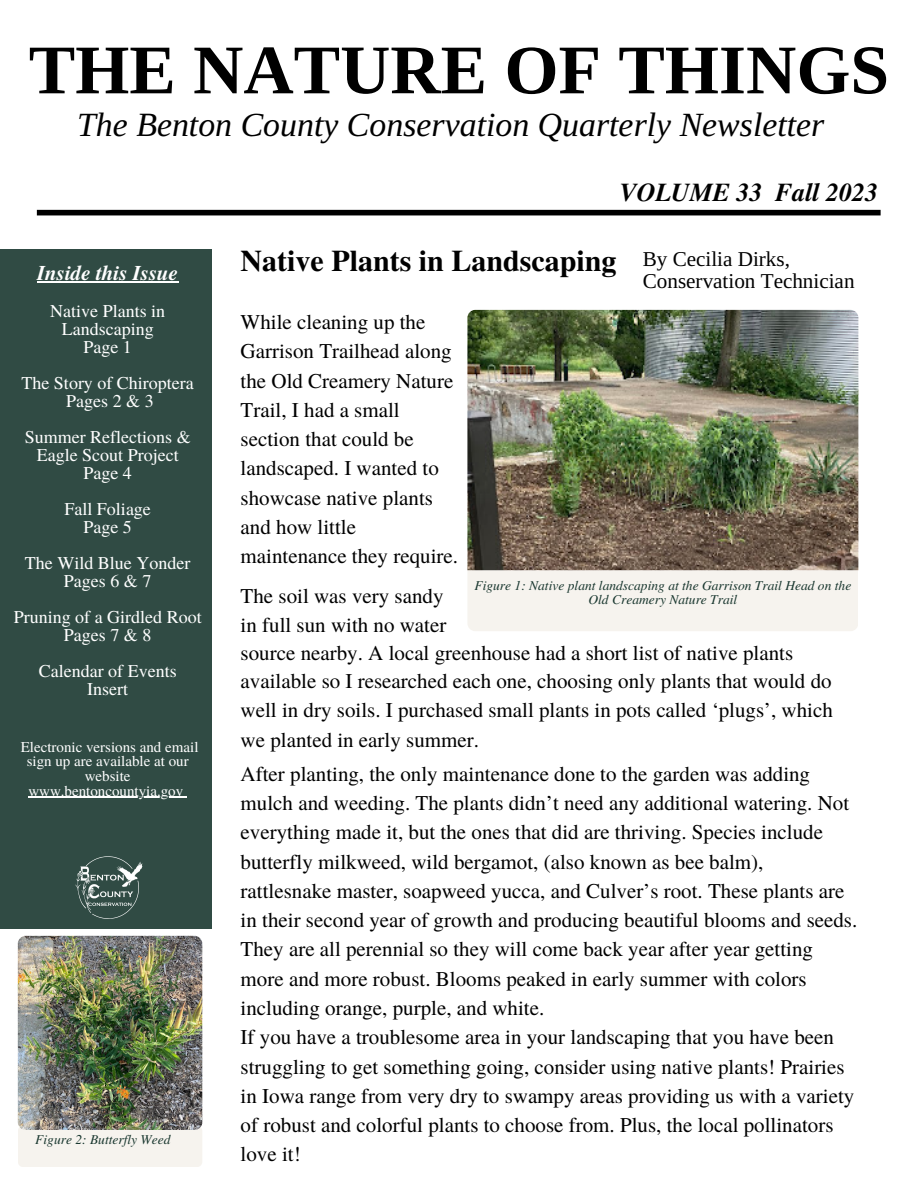
<style>
.page{position:relative;width:918px;height:1188px;background:#fff}
.page>*{position:absolute;margin:0;border:0;box-sizing:border-box;transform-origin:0 0}
.t1{font:700 69.6px "Libra Serif Modern";color:#000}
.t2{font:italic 33.9px "Libra Serif Modern";color:#000}
.t3{font:700 30px "Te X Gyre Termes";color:#000}
.t4{font:italic 700 25.8px "Te X Gyre Termes";color:#000}
.t5{font:21.15px "Libra Serif Modern";color:#000}
.t6{font:21px/29.2px "Te X Gyre Termes";color:#000}
.t7{font:italic 700 21px "Te X Gyre Termes";color:#fff}
.t8{font:18px/18px "Te X Gyre Termes";color:#fff;text-align:center}
.t9{font:15px/14.7px "Te X Gyre Termes";color:#fff;text-align:center}
.t10{font:italic 13.5px/13.5px "Te X Gyre Termes";color:#19372f;text-align:center}
</style>
<div class="page">
<div style="left:37px;top:210px;width:844px;height:5px;background:#000"></div>
<div style="left:0;top:249px;width:212px;height:680px;background:#304b44"></div>
<img style="left:75px;top:856px;width:68px;height:63px">
<div style="left:467px;top:570px;width:391px;height:61px;background:#f6f3ee"></div>
<img style="left:467px;top:310px;width:391px;height:260px">
<hr style="left:37px;top:281px;width:141px;height:1px;background:#fff">
<hr style="left:28px;top:797px;width:155px;height:1px;background:#fff">
<div style="left:18px;top:1126px;width:184px;height:41px;background:#f6f3ee"></div>
<img style="left:18px;top:936px;width:184px;height:194px;border-radius:8px">
<p class="t1" style="left:29px;top:30px;width:862px">THE NATURE OF THINGS</p>
<p class="t2" style="left:77px;top:106px;width:749px">The Benton County Conservation Quarterly Newsletter</p>
<p class="t7" style="left:37px;top:257px;width:143px">Inside this Issue</p>
<p class="t8" style="left:50px;top:301px;width:117px">Native Plants in<br>Landscaping</p>
<p class="t8" style="left:83px;top:337px;width:50px">Page 1</p>
<p class="t8" style="left:21px;top:373px;width:174px">The Story of Chiroptera</p>
<p class="t8" style="left:66px;top:391px;width:89px">Pages 2 &amp; 3</p>
<p class="t8" style="left:25px;top:427px;width:167px">Summer Reflections &amp;<br>Eagle Scout Project</p>
<p class="t8" style="left:83px;top:463px;width:50px">Page 4</p>
<p class="t8" style="left:64px;top:499px;width:88px">Fall Foliage</p>
<p class="t8" style="left:83px;top:517px;width:50px">Page 5</p>
<p class="t8" style="left:25px;top:553px;width:167px">The Wild Blue Yonder<br>Pages 6 &amp; 7</p>
<p class="t8" style="left:14px;top:607px;width:189px">Pruning of a Girdled Root</p>
<p class="t8" style="left:64px;top:625px;width:89px">Pages 7 &amp; 8</p>
<p class="t8" style="left:39px;top:661px;width:139px">Calendar of Events</p>
<p class="t8" style="left:87px;top:679px;width:42px">Insert</p>
<p class="t9" style="left:21px;top:739px;width:179px">Electronic versions and email sign up are available at our website www.bentoncountyia.gov</p>
<p class="t10" style="left:35px;top:1131px;width:137px">Figure 2: Butterfly Weed</p>
<p class="t4" style="left:619px;top:173px;width:260px">VOLUME 33 Fall 2023</p>
<p class="t3" style="left:241px;top:237px;width:377px">Native Plants in Landscaping</p>
<p class="t5" style="left:643px;top:248px;width:149px">By Cecilia Dirks,</p>
<p class="t5" style="left:643px;top:270px;width:213px">Conservation Technician</p>
<p class="t6" style="left:241px;top:306px;width:219px">While cleaning up the<br>Garrison Trailhead along the Old Creamery Nature<br>Trail, I had a small section that could be landscaped. I wanted to showcase native plants and how little maintenance they require.</p>
<p class="t6" style="left:241px;top:580px;width:207px">The soil was very sandy in full sun with no water</p>
<p class="t10" style="left:474px;top:578px;width:378px">Figure 1: Native plant landscaping at the Garrison Trail Head on the<br>Old Creamery Nature Trail</p>
<p class="t6" style="left:241px;top:637px;width:554px">source nearby. A local greenhouse had a short list of native plants</p>
<p class="t6" style="left:241px;top:665px;width:594px;text-align:justify">available so I researched each one, choosing only plants that would do well in dry soils. I purchased small plants in pots called ‘plugs’, which we planted in early summer.</p>
<p class="t6" style="left:241px;top:758px;width:618px">After planting, the only maintenance done to the garden was adding mulch and weeding. The plants didn’t need any additional watering. Not everything made it, but the ones that did are thriving. Species include butterfly milkweed, wild bergamot, (also known as bee balm), rattlesnake master, soapweed yucca, and Culver’s root. These plants are in their second year of growth and producing beautiful blooms and seeds.<br>They are all perennial so they will come back year after year getting more and more robust. Blooms peaked in early summer with colors including orange, purple, and white.</p>
<p class="t6" style="left:241px;top:1022px;width:615px">If you have a troublesome area in your landscaping that you have been struggling to get something going, consider using native plants! Prairies in Iowa range from very dry to swampy areas providing us with a variety of robust and colorful plants to choose from. Plus, the local pollinators love it!</p>
</div>
